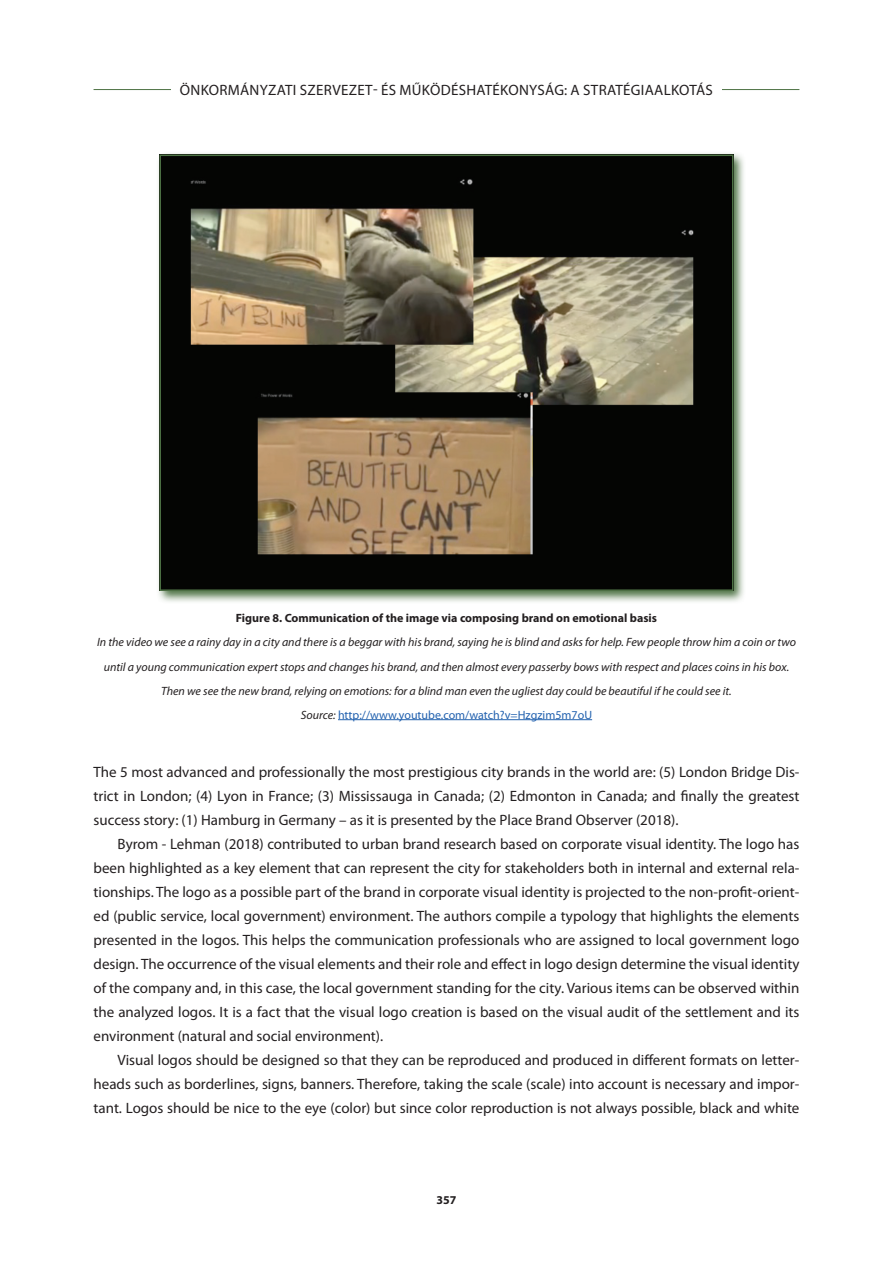
<style>
.page{position:relative;width:893px;height:1263px;background:#fff}
.page>*{position:absolute;margin:0;border:0;box-sizing:border-box;transform-origin:0 0}
.t1{font:15px/24px "Myriad Pro";color:#231f20;text-align:justify}
.t2{font:15px "Myriad Pro";letter-spacing:.02em;color:#231f20}
.t3{font:italic 12px/24px "Myriad Pro";color:#231f20;text-align:center}
.t4{font:700 12px "Myriad Pro";color:#231f20}
.s1{font-style:normal;color:#2362af}
</style>
<div class="page">
<hr style="left:94px;top:89px;width:705px;height:1px;background:#4e7345">
<div style="left:171px;top:75px;width:551px;height:29px;background:#fff"></div>
<hr style="left:338px;top:719px;width:254px;height:1px;background:#2362af">
<svg style="left:158px;top:153px;width:586px;height:449px"></svg>
<img style="left:162px;top:158px;width:568px;height:430px">
<div style="left:159px;top:155px;width:574px;height:436px;border:2px solid #4e7345"></div>
<p class="t2" style="left:180px;top:81px;width:535px">ÖNKORMÁNYZATI SZERVEZET- ÉS MŰKÖDÉSHATÉKONYSÁG: A STRATÉGIAALKOTÁS</p>
<p class="t4" style="left:236px;top:611px;width:423px">Figure 8. Communication of the image via composing brand on emotional basis</p>
<p class="t3" style="left:97px;top:630px;width:700px">In the video we see a rainy day in a city and there is a beggar with his brand, saying he is blind and asks for help. Few people throw him a coin or two until a young communication expert stops and changes his brand, and then almost every passerby bows with respect and places coins in his box.<br>Then we see the new brand, relying on emotions: for a blind man even the ugliest day could be beautiful if he could see it.<br>Source: <span class="s1">http://www.youtube.com/watch?v=Hzgzim5m7oU</span></p>
<p class="t1" style="left:94px;top:760px;width:707px">The 5 most advanced and professionally the most prestigious city brands in the world are: (5) London Bridge Dis&shy;trict in London; (4) Lyon in France; (3) Mississauga in Canada; (2) Edmonton in Canada; and finally the greatest success story: (1) Hamburg in Germany – as it is presented by the Place Brand Observer (2018).</p>
<p class="t1" style="left:94px;top:832px;width:707px;text-indent:24px">Byrom - Lehman (2018) contributed to urban brand research based on corporate visual identity. The logo has been highlighted as a key element that can represent the city for stakeholders both in internal and external rela&shy;tionships. The logo as a possible part of the brand in corporate visual identity is projected to the non-profit-orient&shy;ed (public service, local government) environment. The authors compile a typology that highlights the elements presented in the logos. This helps the communication professionals who are assigned to local government logo design. The occurrence of the visual elements and their role and effect in logo design determine the visual identity of the company and, in this case, the local government standing for the city. Various items can be observed within the analyzed logos. It is a fact that the visual logo creation is based on the visual audit of the settlement and its environment (natural and social environment).</p>
<p class="t1" style="left:94px;top:1048px;width:707px;text-indent:24px">Visual logos should be designed so that they can be reproduced and produced in different formats on letter&shy;heads such as borderlines, signs, banners. Therefore, taking the scale (scale) into account is necessary and impor&shy;tant. Logos should be nice to the eye (color) but since color reproduction is not always possible, black and white</p>
<p class="t4" style="left:436px;top:1192px;width:21px">357</p>
</div>
